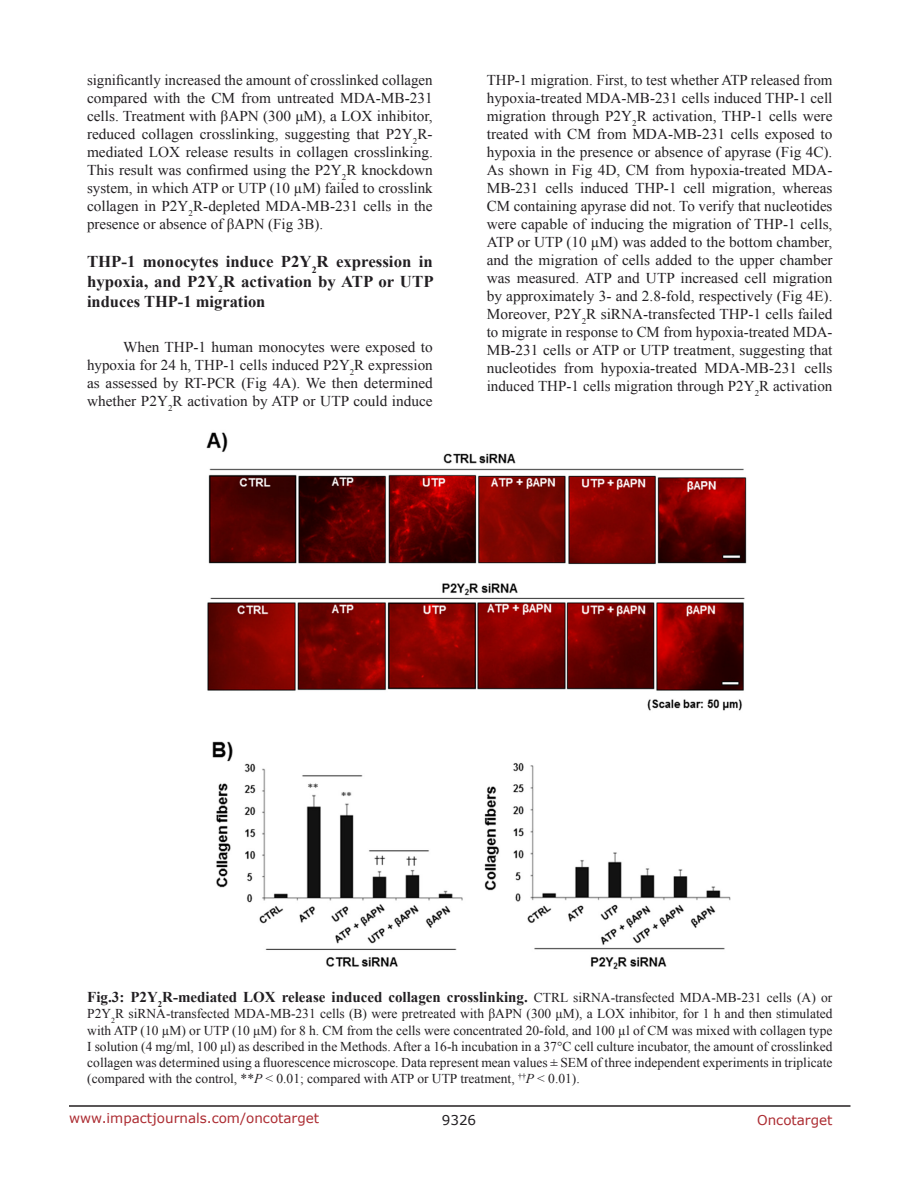
<style>
.page{position:relative;width:918px;height:1188px;background:#fff}
.page>*{position:absolute;margin:0;border:0;box-sizing:border-box;transform-origin:0 0}
.SubHeading{font:700 16.5px/19.8px "Times New Roman";color:#221f22;text-align:justify}
.BodyText{font:15px/18px "Times New Roman";color:#221f22;text-align:justify}
.FigureText{font:700 15px "Times New Roman";color:#221f22}
.FigureText-2{font:13.5px/16.2px "Times New Roman";color:#221f22;text-align:justify}
.t1{font:13.5px "Verdana";color:#ac2b31}
.t2{font:13.5px "Verdana";color:#221f22}
.s1{font-weight:400;font-size:13.5px}
.s2{font-style:italic}
</style>
<div class="page">
<hr style="left:69px;top:1105px;width:781px;height:2px;background:#231f20">
<img style="left:206px;top:432px;width:541px;height:538px">
<p class="BodyText" style="left:87px;top:71px;width:347px">significantly increased the amount of crosslinked collagen compared with the CM from untreated MDA-MB-231 cells. Treatment with βAPN (300 μM), a LOX inhibitor, reduced collagen crosslinking, suggesting that P2Y<sub>2</sub>R&shy;mediated LOX release results in collagen crosslinking.<br>This result was confirmed using the P2Y<sub>2</sub>R knockdown system, in which ATP or UTP (10 µM) failed to crosslink collagen in P2Y<sub>2</sub>R-depleted MDA-MB-231 cells in the presence or absence of βAPN (Fig 3B).</p>
<p class="SubHeading" style="left:87px;top:251px;width:348px">THP-1 monocytes induce P2Y<sub>2</sub>R expression in hypoxia, and P2Y<sub>2</sub>R activation by ATP or UTP induces THP-1 migration</p>
<p class="BodyText" style="left:87px;top:338px;width:347px;text-indent:36px">When THP-1 human monocytes were exposed to hypoxia for 24 h, THP-1 cells induced P2Y<sub>2</sub>R expression as assessed by RT-PCR (Fig 4A). We then determined whether P2Y<sub>2</sub>R activation by ATP or UTP could induce</p>
<p class="BodyText" style="left:487px;top:71px;width:347px">THP-1 migration. First, to test whether ATP released from hypoxia-treated MDA-MB-231 cells induced THP-1 cell migration through P2Y<sub>2</sub>R activation, THP-1 cells were treated with CM from MDA-MB-231 cells exposed to hypoxia in the presence or absence of apyrase (Fig 4C).<br>As shown in Fig 4D, CM from hypoxia-treated MDA-MB-231 cells induced THP-1 cell migration, whereas CM containing apyrase did not. To verify that nucleotides were capable of inducing the migration of THP-1 cells, ATP or UTP (10 µM) was added to the bottom chamber, and the migration of cells added to the upper chamber was measured. ATP and UTP increased cell migration by approximately 3- and 2.8-fold, respectively (Fig 4E).<br>Moreover, P2Y<sub>2</sub>R siRNA-transfected THP-1 cells failed to migrate in response to CM from hypoxia-treated MDA-MB-231 cells or ATP or UTP treatment, suggesting that nucleotides from hypoxia-treated MDA-MB-231 cells induced THP-1 cells migration through P2Y<sub>2</sub>R activation</p>
<p class="FigureText" style="left:87px;top:987px;width:747px">Fig.3: P2Y<sub>2</sub>R-mediated LOX release induced collagen crosslinking. <span class="s1">CTRL siRNA-transfected MDA-MB-231 cells (A) or</span></p>
<p class="FigureText-2" style="left:87px;top:1006px;width:747px">P2Y<sub>2</sub>R siRNA-transfected MDA-MB-231 cells (B) were pretreated with βAPN (300 μM), a LOX inhibitor, for 1 h and then stimulated with ATP (10 µM) or UTP (10 μM) for 8 h. CM from the cells were concentrated 20-fold, and 100 µl of CM was mixed with collagen type I solution (4 mg/ml, 100 μl) as described in the Methods. After a 16-h incubation in a 37°C cell culture incubator, the amount of crosslinked collagen was determined using a fluorescence microscope. Data represent mean values ± SEM of three independent experiments in triplicate (compared with the control, **<span class="s2">P</span> &lt; 0.01; compared with ATP or UTP treatment, <sup>††</sup><span class="s2">P</span> &lt; 0.01).</p>
<p class="t1" style="left:69px;top:1109px;width:252px">www.impactjournals.com/oncotarget</p>
<p class="t2" style="left:442px;top:1111px;width:36px">9326</p>
<p class="t1" style="left:757px;top:1111px;width:77px">Oncotarget</p>
</div>
